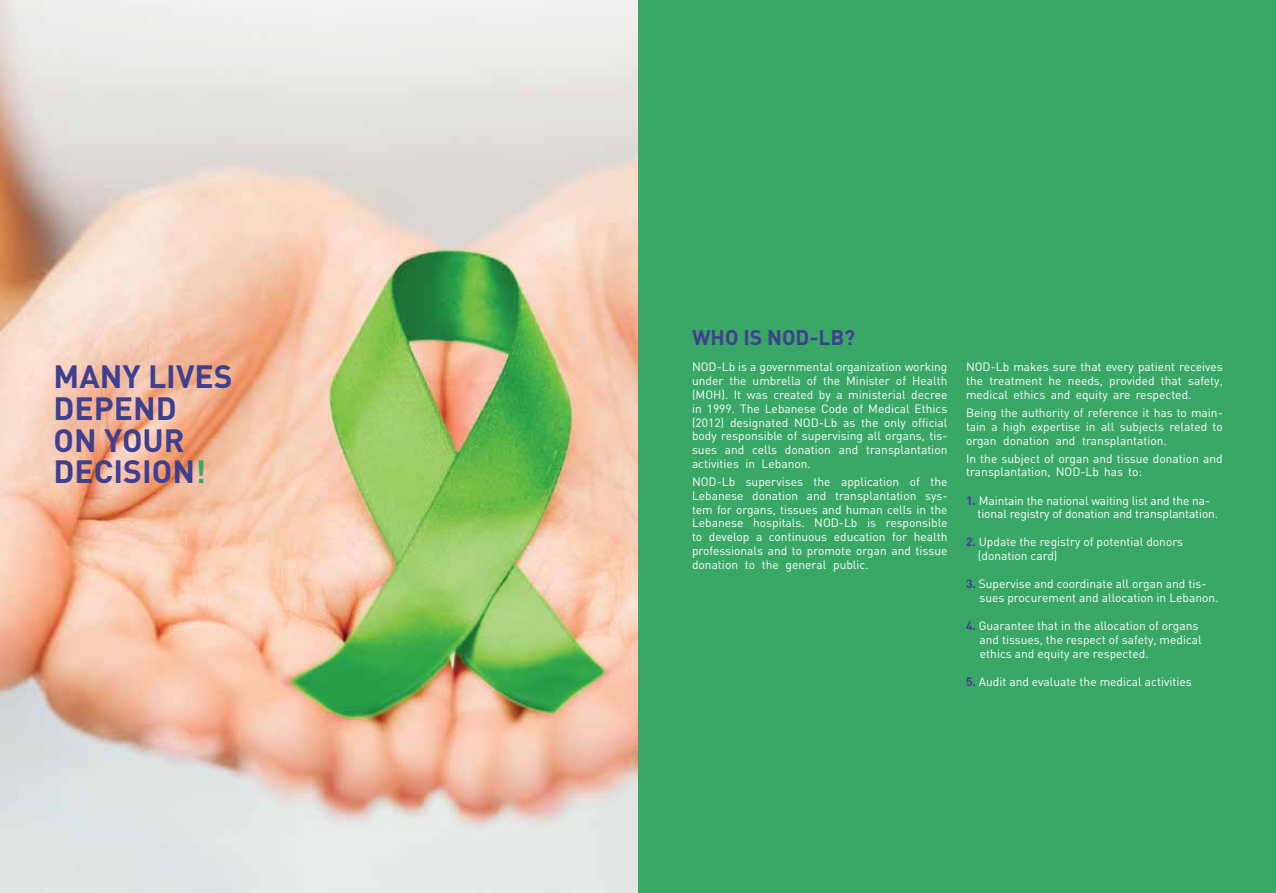
<style>
.page{position:relative;width:1276px;height:893px;background:#fff}
.page>*{position:absolute;margin:0;border:0;box-sizing:border-box;transform-origin:0 0}
.t1{font:700 31.8px/31.7px "DIN";color:#3f3f8f}
.t2{font:700 21px "DIN";color:#3f3f8f}
.t3{font:12px/13.8px "DIN";color:#fff}
.s1{color:#39a867}
.s2{font-weight:700;color:#3f3f8f}
</style>
<div class="page">
<div style="left:638px;top:0;width:638px;height:893px;background:#39a867"></div>
<img style="left:0;top:0;width:638px;height:893px">
<h1 class="t1" style="left:54px;top:359px;width:181px">MANY LIVES<br>DEPEND<br>ON YOUR<br>DECISION<span class="s1">!</span></h1>
<h2 class="t2" style="left:692px;top:324px;width:165px">Who is NOD-Lb?</h2>
<p class="t3" style="left:692px;top:360px;width:257px;text-align:justify">NOD-Lb is a governmental organization working under the umbrella of the Minister of Health (MOH). It was created by a ministerial decree in 1999. The Lebanese Code of Medical Ethics (2012) designated NOD-Lb as the only official body responsible of supervising all organs, tis&shy;sues and cells donation and transplantation activities in Lebanon.</p>
<p class="t3" style="left:692px;top:475px;width:257px;text-align:justify">NOD-Lb supervises the application of the Lebanese donation and transplantation sys&shy;tem for organs, tissues and human cells in the Lebanese hospitals. NOD-Lb is responsible to develop a continuous education for health professionals and to promote organ and tissue donation to the general public.</p>
<p class="t3" style="left:966px;top:360px;width:258px;text-align:justify">NOD-Lb makes sure that every patient receives the treatment he needs, provided that safety, medical ethics and equity are respected.</p>
<p class="t3" style="left:966px;top:406px;width:258px;text-align:justify">Being the authority of reference it has to main&shy;tain a high expertise in all subjects related to organ donation and transplantation.</p>
<p class="t3" style="left:966px;top:451px;width:258px">In the subject of organ and tissue donation and transplantation, NOD-Lb has to:</p>
<p class="t3" style="left:977px;top:493px;width:242px;text-indent:-11px"><span class="s2">1.</span> Maintain the national waiting list and the na&shy;tional registry of donation and transplantation.</p>
<p class="t3" style="left:978px;top:535px;width:207px;text-indent:-12px"><span class="s2">2.</span> Update the registry of potential donors (donation card)</p>
<p class="t3" style="left:979px;top:577px;width:241px;text-indent:-13px"><span class="s2">3.</span> Supervise and coordinate all organ and tis&shy;sues procurement and allocation in Lebanon.</p>
<p class="t3" style="left:979px;top:618px;width:224px;text-indent:-13px"><span class="s2">4.</span> Guarantee that in the allocation of organs and tissues, the respect of safety, medical ethics and equity are respected.</p>
<p class="t3" style="left:966px;top:674px;width:227px"><span class="s2">5.</span> Audit and evaluate the medical activities</p>
</div>
